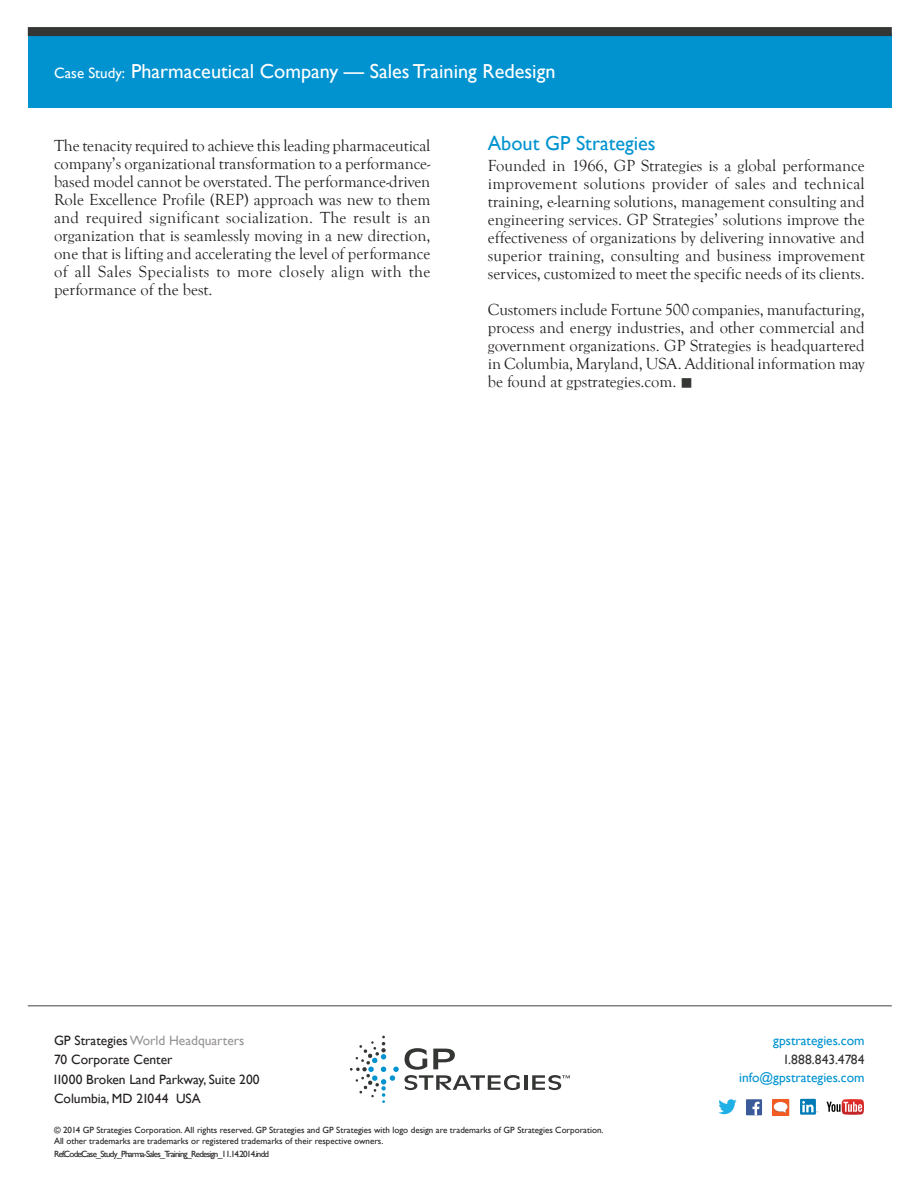
<style>
.page{position:relative;width:918px;height:1188px;background:#fff}
.page>*{position:absolute;margin:0;border:0;box-sizing:border-box;transform-origin:0 0}
.Title-page_2{font:20.25px "Gill Sans";color:#fff}
.Titles{font:20.25px "Gill Sans";color:#0093d0}
.text{font:16.5px/18px "Goudy Old Style T";color:#231f20;text-align:justify}
.t1{font:13.5px/19.5px "Gill Sans";color:#231f20}
.t2{font:13.5px "Gill Sans";color:#0093d0}
.t3{font:13.5px "Gill Sans";color:#979493}
.t4{font:13.5px "Gill Sans";letter-spacing:.02em;color:#333633}
.t5{font:9px "Gill Sans";color:#231f20}
.t6{font:9px "Gill Sans";letter-spacing:-.08em;color:#231f20}
.s1{font-size:15px}
.s2{color:#333633}
.s3{color:#231f20}
</style>
<div class="page">
<div style="left:28px;top:34px;width:864px;height:74px;background:#0093d0"></div>
<div style="left:28px;top:27px;width:864px;height:9px;background:#333633"></div>
<hr style="left:524px;top:1075px;width:3px;height:15px;background:#333633">
<svg style="left:532px;top:1075px;width:38px;height:15px"></svg>
<svg style="left:350px;top:1036px;width:170px;height:67px"></svg>
<hr style="left:28px;top:1005px;width:864px;height:1px;background:#83817f">
<div style="left:746px;top:1099px;width:16px;height:16px;background:#3b5a9a"></div>
<svg style="left:752px;top:1102px;width:8px;height:13px"></svg>
<div style="left:772px;top:1099px;width:17px;height:16px;background:#f25b21"></div>
<svg style="left:774px;top:1102px;width:14px;height:11px"></svg>
<div style="left:800px;top:1099px;width:16px;height:16px;background:#007bb6"></div>
<svg style="left:802px;top:1101px;width:16px;height:12px"></svg>
<svg style="left:827px;top:1099px;width:37px;height:16px"></svg>
<svg style="left:718px;top:1099px;width:19px;height:15px"></svg>
<p class="Title-page_2" style="left:54px;top:60px;width:503px"><span class="s1">Case Study:</span> Pharmaceutical Company — Sales Training Redesign</p>
<p class="text" style="left:54px;top:137px;width:378px">The tenacity required to achieve this leading pharmaceutical company’s organizational transformation to a performance&shy;based model cannot be overstated. The performance-driven Role Excellence Profile (REP) approach was new to them and required significant socialization. The result is an organization that is seamlessly moving in a new direction, one that is lifting and accelerating the level of performance of all Sales Specialists to more closely align with the performance of the best.</p>
<p class="Titles" style="left:488px;top:131px;width:169px">About GP Strategies</p>
<p class="text" style="left:488px;top:157px;width:379px">Founded in 1966, GP Strategies is a global performance improvement solutions provider of sales and technical training, e-learning solutions, management consulting and engineering services. GP Strategies’ solutions improve the effectiveness of organizations by delivering innovative and superior training, consulting and business improvement services, customized to meet the specific needs of its clients.</p>
<p class="text" style="left:488px;top:301px;width:379px">Customers include Fortune 500 companies, manufacturing, process and energy industries, and other commercial and government organizations. GP Strategies is headquartered in Columbia, Maryland, USA. Additional information may be found at gpstrategies.com. <span class="s2">■</span></p>
<p class="t3" style="left:54px;top:1032px;width:192px"><span class="s3">GP Strategies</span> World Headquarters</p>
<p class="t1" style="left:54px;top:1050px;width:120px">70 Corporate Center</p>
<p class="t1" style="left:52px;top:1070px;width:209px">11000 Broken Land Parkway, Suite 200<br>Columbia, MD 21044 USA</p>
<p class="t2" style="left:773px;top:1032px;width:93px">gpstrategies.com</p>
<p class="t4" style="left:783px;top:1052px;width:83px">1.888.843.4784</p>
<p class="t2" style="left:739px;top:1070px;width:127px">info@gpstrategies.com</p>
<p class="t5" style="left:54px;top:1125px;width:551px">© 2014 GP Strategies Corporation. All rights reserved. GP Strategies and GP Strategies with logo design are trademarks of GP Strategies Corporation.</p>
<p class="t5" style="left:54px;top:1135px;width:331px">All other trademarks are trademarks or registered trademarks of their respective owners.</p>
<p class="t6" style="left:54px;top:1149px;width:217px">Ref.Code:Case_Study_Pharma-Sales_Training_Redesign_11.14.2014.indd</p>
</div>
